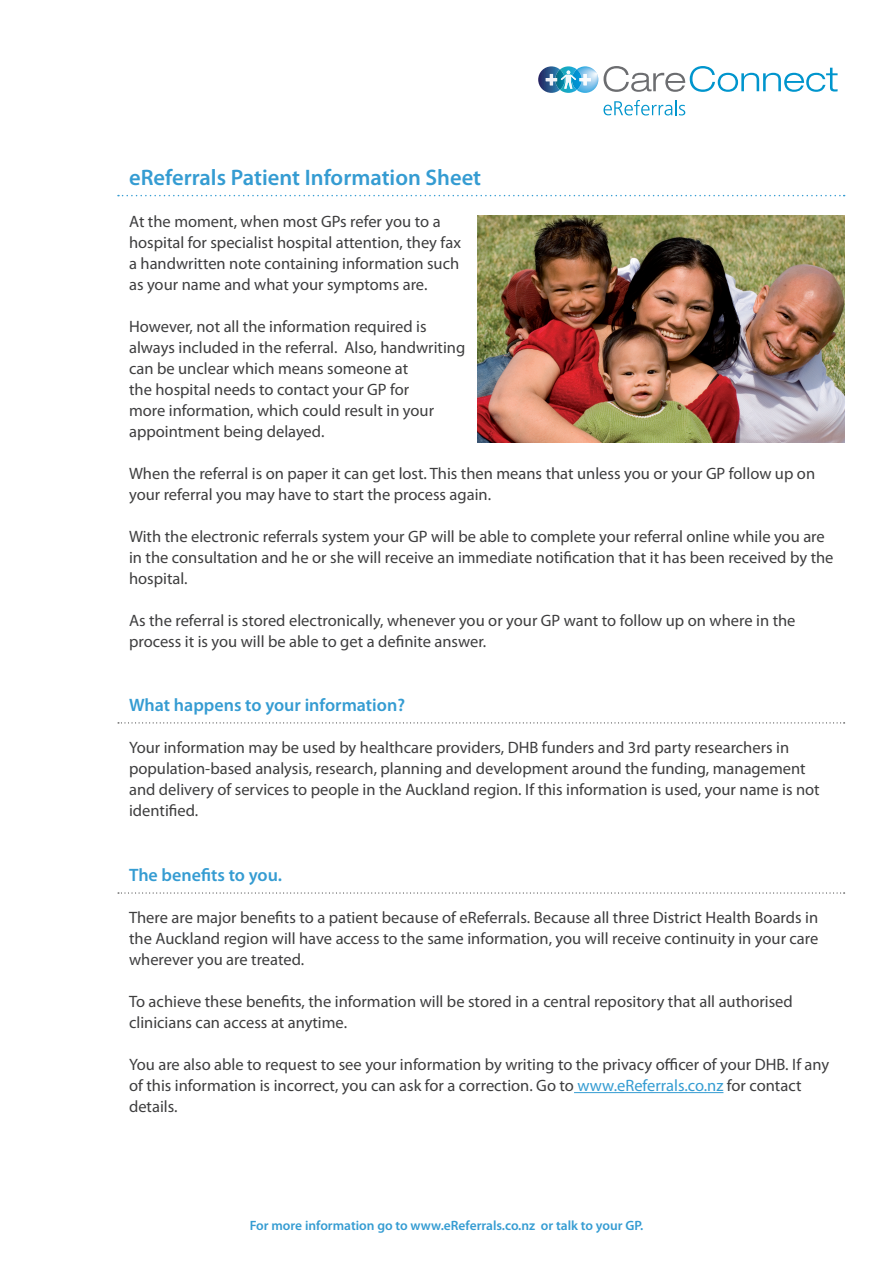
<style>
.page{position:relative;width:893px;height:1263px;background:#fff}
.page>*{position:absolute;margin:0;border:0;box-sizing:border-box;transform-origin:0 0}
.t1{font:600 22.5px "Myriad Pro";color:#359cd2}
.t2{font:600 18px "Myriad Pro";color:#359cd2}
.t3{font:16.5px/21px "Myriad Pro";color:#3e3e3f}
.t4{font:600 13.5px "Myriad Pro";color:#359cd2}
.s1{color:#359cd2}
</style>
<div class="page">
<svg style="left:538px;top:66px;width:300px;height:27px"></svg>
<svg style="left:603px;top:100px;width:82px;height:15px"></svg>
<hr style="left:574px;top:1092px;width:149px;height:1px;background:#359cd2">
<svg style="left:118px;top:892px;width:727px;height:1px"></svg>
<svg style="left:118px;top:722px;width:727px;height:1px"></svg>
<svg style="left:118px;top:195px;width:727px;height:1px"></svg>
<img style="left:477px;top:215px;width:367px;height:227px">
<p class="t1" style="left:129px;top:163px;width:354px">eReferrals Patient Information Sheet</p>
<p class="t3" style="left:129px;top:211px;width:333px">At the moment, when most GPs refer you to a hospital for specialist hospital attention, they fax a handwritten note containing information such as your name and what your symptoms are.</p>
<p class="t3" style="left:129px;top:316px;width:338px">However, not all the information required is always included in the referral. Also, handwriting can be unclear which means someone at<br>the hospital needs to contact your GP for<br>more information, which could result in your appointment being delayed.</p>
<p class="t3" style="left:129px;top:463px;width:688px">When the referral is on paper it can get lost. This then means that unless you or your GP follow up on your referral you may have to start the process again.</p>
<p class="t3" style="left:129px;top:526px;width:706px">With the electronic referrals system your GP will be able to complete your referral online while you are in the consultation and he or she will receive an immediate notification that it has been received by the hospital.</p>
<p class="t3" style="left:129px;top:610px;width:668px">As the referral is stored electronically, whenever you or your GP want to follow up on where in the process it is you will be able to get a definite answer.</p>
<p class="t2" style="left:129px;top:694px;width:277px">What happens to your information?</p>
<p class="t3" style="left:129px;top:737px;width:692px">Your information may be used by healthcare providers, DHB funders and 3rd party researchers in population-based analysis, research, planning and development around the funding, management and delivery of services to people in the Auckland region. If this information is used, your name is not identified.</p>
<p class="t2" style="left:129px;top:863px;width:154px">The benefits to you.</p>
<p class="t3" style="left:129px;top:907px;width:691px;text-align:justify">There are major benefits to a patient because of eReferrals. Because all three District Health Boards in the Auckland region will have access to the same information, you will receive continuity in your care wherever you are treated.</p>
<p class="t3" style="left:129px;top:991px;width:665px">To achieve these benefits, the information will be stored in a central repository that all authorised clinicians can access at anytime.</p>
<p class="t3" style="left:129px;top:1054px;width:702px">You are also able to request to see your information by writing to the privacy officer of your DHB. If any of this information is incorrect, you can ask for a correction. Go to <span class="s1">www.eReferrals.co.nz</span> for contact details.</p>
<p class="t4" style="left:250px;top:1216px;width:395px">For more information go to www.eReferrals.co.nz or talk to your GP.</p>
</div>
